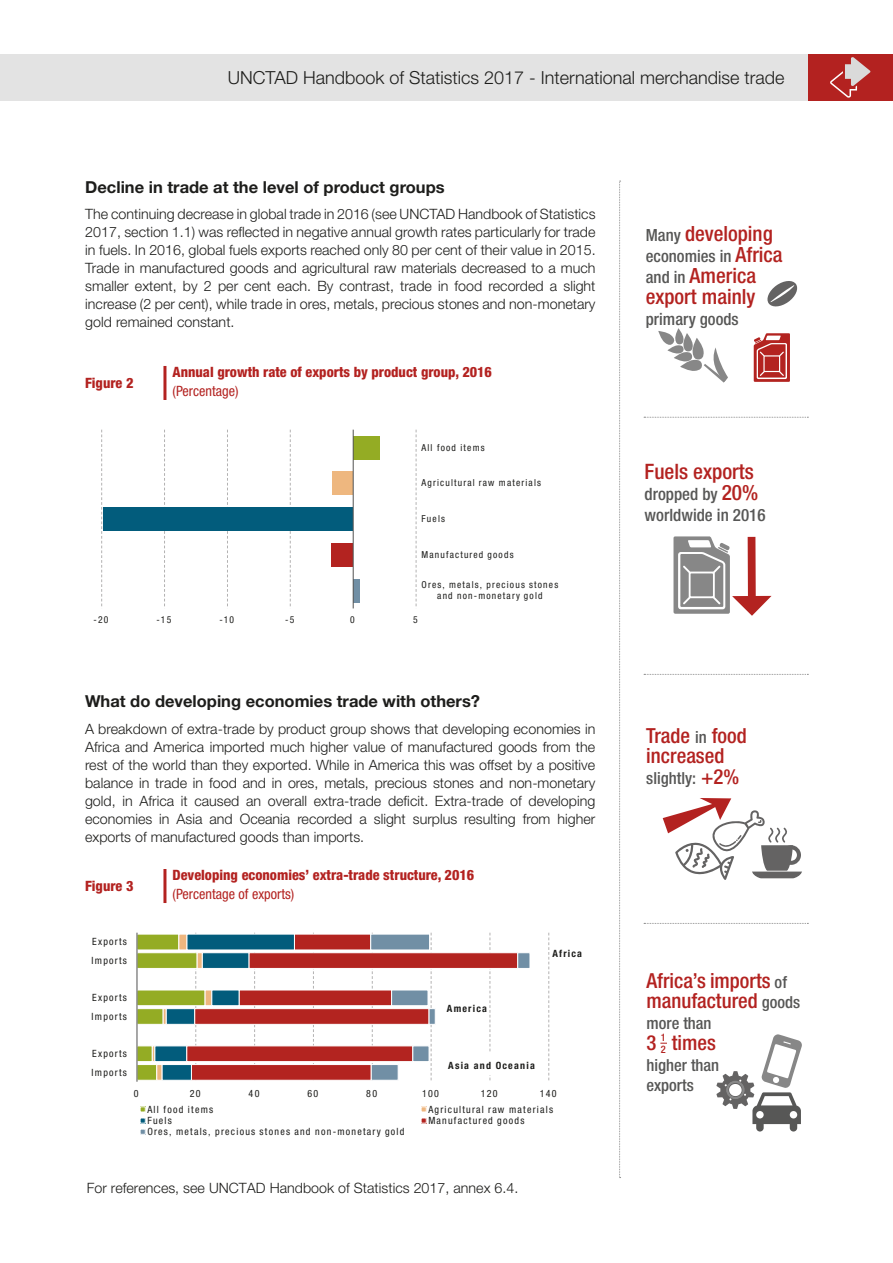
<style>
.page{position:relative;width:893px;height:1263px;background:#fff}
.page>*{position:absolute;margin:0;border:0;box-sizing:border-box;transform-origin:0 0}
.t1{font:500 condensed 21.3px "Helvetica Neue LT Std";color:#b32220}
.t2{font:500 condensed 21px/21px "Helvetica Neue LT Std";color:#b32220}
.t3{font:500 condensed 20.85px/20.9px "Helvetica Neue LT Std";color:#b32220}
.t4{font:500 condensed 20.7px/20.7px "Helvetica Neue LT Std";color:#b32220}
.t5{font:300 18px "Helvetica Neue LT Std";color:#1d1d1b}
.t6{font:500 condensed 16.95px/21.3px "Helvetica Neue LT Std";color:#575756}
.t7{font:500 condensed 16.8px "Helvetica Neue LT Std";color:#575756}
.t8{font:500 condensed 16.65px/20.7px "Helvetica Neue LT Std";color:#575756}
.t9{font:700 16.5px "Helvetica Neue LT Std";color:#1d1d1b}
.t10{font:300 14.25px/18px "Helvetica Neue LT Std";color:#1d1d1b;text-align:justify}
.t11{font:800 condensed 14.25px "Helvetica Neue LT Std";color:#b32220}
.t12{font:condensed 14.25px "Helvetica Neue LT Std";color:#b32220}
.t13{font:500 condensed 10.35px/11.7px "Helvetica Neue LT Std";color:#b32220}
.t14{font:condensed 10.05px/18.6px "Helvetica Neue LT Std";letter-spacing:.12em;color:#1d1d1b}
.t15{font:700 condensed 10.05px "Helvetica Neue LT Std";letter-spacing:.12em;color:#1d1d1b}
.t16{font:condensed 9.6px/11.1px "Helvetica Neue LT Std";letter-spacing:.12em;color:#1d1d1b;text-align:center}
.s1{font-size:16.8px;color:#575756}
.s2{font-size:21px;color:#b32320}
.s3{color:#b32320}
.s4{font-size:21.3px;color:#b32220}
.s5{font-size:16.65px;color:#575756}
.s6{font-size:20.85px;color:#b32220}
</style>
<div class="page">
<div style="left:0;top:54px;width:808px;height:47px;background:#e3e3e3"></div>
<div style="left:808px;top:54px;width:85px;height:47px;background:#b32220"></div>
<svg style="left:830px;top:57px;width:41px;height:41px"></svg>
<svg style="left:619px;top:181px;width:2px;height:997px"></svg>
<svg style="left:101px;top:430px;width:1px;height:177px"></svg>
<svg style="left:164px;top:430px;width:1px;height:177px"></svg>
<svg style="left:227px;top:430px;width:1px;height:177px"></svg>
<svg style="left:290px;top:430px;width:1px;height:177px"></svg>
<svg style="left:416px;top:430px;width:1px;height:177px"></svg>
<div style="left:353px;top:436px;width:27px;height:23px;background:#94ac24"></div>
<div style="left:332px;top:471px;width:21px;height:24px;background:#eeb77f"></div>
<div style="left:103px;top:507px;width:250px;height:24px;background:#025c7c"></div>
<div style="left:331px;top:543px;width:22px;height:24px;background:#b32320"></div>
<div style="left:353px;top:579px;width:6px;height:23px;background:#718fa5"></div>
<hr style="left:353px;top:430px;width:1px;height:178px;background:#575756">
<svg style="left:548px;top:933px;width:1px;height:148px"></svg>
<svg style="left:137px;top:933px;width:158px;height:149px"></svg>
<svg style="left:186px;top:934px;width:184px;height:146px"></svg>
<svg style="left:370px;top:933px;width:160px;height:148px"></svg>
<hr style="left:136px;top:933px;width:1px;height:149px;background:#575756">
<svg style="left:140px;top:1107px;width:5px;height:5px"></svg>
<svg style="left:421px;top:1107px;width:5px;height:5px"></svg>
<svg style="left:140px;top:1118px;width:5px;height:5px"></svg>
<svg style="left:421px;top:1118px;width:5px;height:5px"></svg>
<svg style="left:140px;top:1129px;width:5px;height:5px"></svg>
<div style="left:434px;top:1054px;width:112px;height:21px;background:#fff"></div>
<svg style="left:767px;top:281px;width:31px;height:26px"></svg>
<svg style="left:658px;top:328px;width:70px;height:55px"></svg>
<svg style="left:754px;top:333px;width:36px;height:49px;background:#c45654"></svg>
<svg style="left:673px;top:536px;width:98px;height:80px"></svg>
<svg style="left:663px;top:798px;width:139px;height:82px"></svg>
<svg style="left:716px;top:1034px;width:86px;height:97px"></svg>
<svg style="left:644px;top:417px;width:164px;height:1px"></svg>
<svg style="left:644px;top:674px;width:164px;height:1px"></svg>
<svg style="left:644px;top:923px;width:164px;height:1px"></svg>
<hr style="left:163px;top:366px;width:3px;height:34px;background:#b32220">
<hr style="left:163px;top:869px;width:3px;height:34px;background:#b32220">
<p class="t5" style="left:228px;top:66px;width:495px">UNCTAD Handbook of Statis cs 2017 - International me chandi</p>
<p class="t5" style="left:744px;top:66px;width:42px">trade</p>
<p class="t5" style="left:247px;top:66px;width:539px">UNCTAD Handbook of Statistics 2017 - International trade in services</p>
<p class="t9" style="left:85px;top:176px;width:361px">Decline in trade at the level of product groups</p>
<p class="t10" style="left:85px;top:205px;width:512px">The continuing decrease in global trade in 2016 (see UNCTAD Handbook of Statistics 2017, section 1.1) was reflected in negative annual growth rates particularly for trade in fuels. In 2016, global fuels exports reached only 80 per cent of their value in 2015.<br>Trade in manufactured goods and agricultural raw materials decreased to a much smaller extent, by 2 per cent each. By contrast, trade in food recorded a slight increase (2 per cent), while trade in ores, metals, precious stones and non-monetary gold remained constant.</p>
<p class="t11" style="left:85px;top:374px;width:50px">Figure 2</p>
<p class="t11" style="left:173px;top:363px;width:321px">Annual growth rate of exports by product group, 2016</p>
<p class="t12" style="left:173px;top:383px;width:68px">(Percentage)</p>
<p class="t16" style="left:422px;top:442px;width:65px">All food items</p>
<p class="t16" style="left:421px;top:477px;width:121px">Agricultural raw materials</p>
<p class="t16" style="left:421px;top:513px;width:25px">Fuels</p>
<p class="t16" style="left:422px;top:549px;width:94px">Manufactured goods</p>
<p class="t16" style="left:421px;top:579px;width:138px">Ores, metals, precious stones and non-monetary gold</p>
<p class="t16" style="left:94px;top:614px;width:16px">-20</p>
<p class="t16" style="left:156px;top:614px;width:16px">-15</p>
<p class="t16" style="left:219px;top:614px;width:16px">-10</p>
<p class="t16" style="left:285px;top:614px;width:11px">-5</p>
<p class="t16" style="left:350px;top:614px;width:6px">0</p>
<p class="t16" style="left:413px;top:614px;width:6px">5</p>
<p class="t9" style="left:85px;top:691px;width:397px">What do developing economies trade with others?</p>
<p class="t10" style="left:85px;top:719px;width:512px">A breakdown of extra-trade by product group shows that developing economies in Africa and America imported much higher value of manufactured goods from the rest of the world than they exported. While in America this was offset by a positive balance in trade in food and in ores, metals, precious stones and non-monetary gold, in Africa it caused an overall extra-trade deficit. Extra-trade of developing economies in Asia and Oceania recorded a slight surplus resulting from higher exports of manufactured goods than imports.</p>
<p class="t11" style="left:85px;top:877px;width:50px">Figure 3</p>
<p class="t14" style="left:92px;top:932px;width:37px">Exports<br>Imports</p>
<p class="t14" style="left:92px;top:988px;width:37px">Exports<br>Imports</p>
<p class="t14" style="left:92px;top:1044px;width:37px">Exports<br>Imports</p>
<p class="t11" style="left:173px;top:866px;width:303px">Developing economies’ extra-trade structure, 2016</p>
<p class="t12" style="left:173px;top:886px;width:123px">(Percentage of exports)</p>
<p class="t15" style="left:447px;top:1003px;width:42px">America</p>
<p class="t15" style="left:552px;top:947px;width:31px">Africa</p>
<p class="t15" style="left:448px;top:1059px;width:88px">Asia and Oceania</p>
<p class="t14" style="left:134px;top:1084px;width:6px">0</p>
<p class="t14" style="left:190px;top:1084px;width:12px">20</p>
<p class="t14" style="left:249px;top:1084px;width:12px">40</p>
<p class="t14" style="left:307px;top:1084px;width:12px">60</p>
<p class="t14" style="left:366px;top:1084px;width:12px">80</p>
<p class="t14" style="left:422px;top:1084px;width:18px">100</p>
<p class="t14" style="left:481px;top:1084px;width:18px">120</p>
<p class="t14" style="left:540px;top:1084px;width:18px">140</p>
<p class="t14" style="left:147px;top:1100px;width:67px">All food items</p>
<p class="t14" style="left:428px;top:1100px;width:126px">Agricultural raw materials</p>
<p class="t14" style="left:147px;top:1111px;width:26px">Fuels</p>
<p class="t14" style="left:428px;top:1111px;width:98px">Manufactured goods</p>
<p class="t14" style="left:147px;top:1122px;width:259px">Ores, metals, precious stones and non-monetary gold</p>
<p class="t10" style="left:87px;top:1179px;width:433px">For references, see UNCTAD Handbook of Statistics 2017, annex 6.4.</p>
<h2 class="t2" style="left:646px;top:223px;width:128px"><span class="s1">Many</span> developing</h2>
<p class="t7" style="left:646px;top:246px;width:138px">economies in <span class="s2">Africa</span></p>
<h2 class="t2" style="left:646px;top:265px;width:112px"><span class="s1">and in</span> <span class="s3">America </span>export mainly</h2>
<p class="t7" style="left:646px;top:309px;width:94px">primary goods</p>
<h1 class="t1" style="left:644px;top:458px;width:111px">Fuels exports</h1>
<p class="t6" style="left:644px;top:483px;width:123px">dropped by <span class="s4">20% </span>worldwide in 2016</p>
<h3 class="t3" style="left:646px;top:724px;width:102px">Trade <span class="s5">in</span> food increased</h3>
<p class="t8" style="left:646px;top:768px;width:95px">slightly: <span class="s6">+2%</span></p>
<h3 class="t4" style="left:646px;top:970px;width:155px">Africa’s imports <span class="s5">of </span>manufactured <span class="s5">goods</span></h3>
<p class="t8" style="left:646px;top:1013px;width:67px">more than</p>
<h3 class="t4" style="left:646px;top:1032px;width:71px">3 times</h3>
<p class="t8" style="left:646px;top:1054px;width:74px">higher than exports</p>
<p class="t13" style="left:661px;top:1032px;width:6px">1<br>2</p>
</div>
